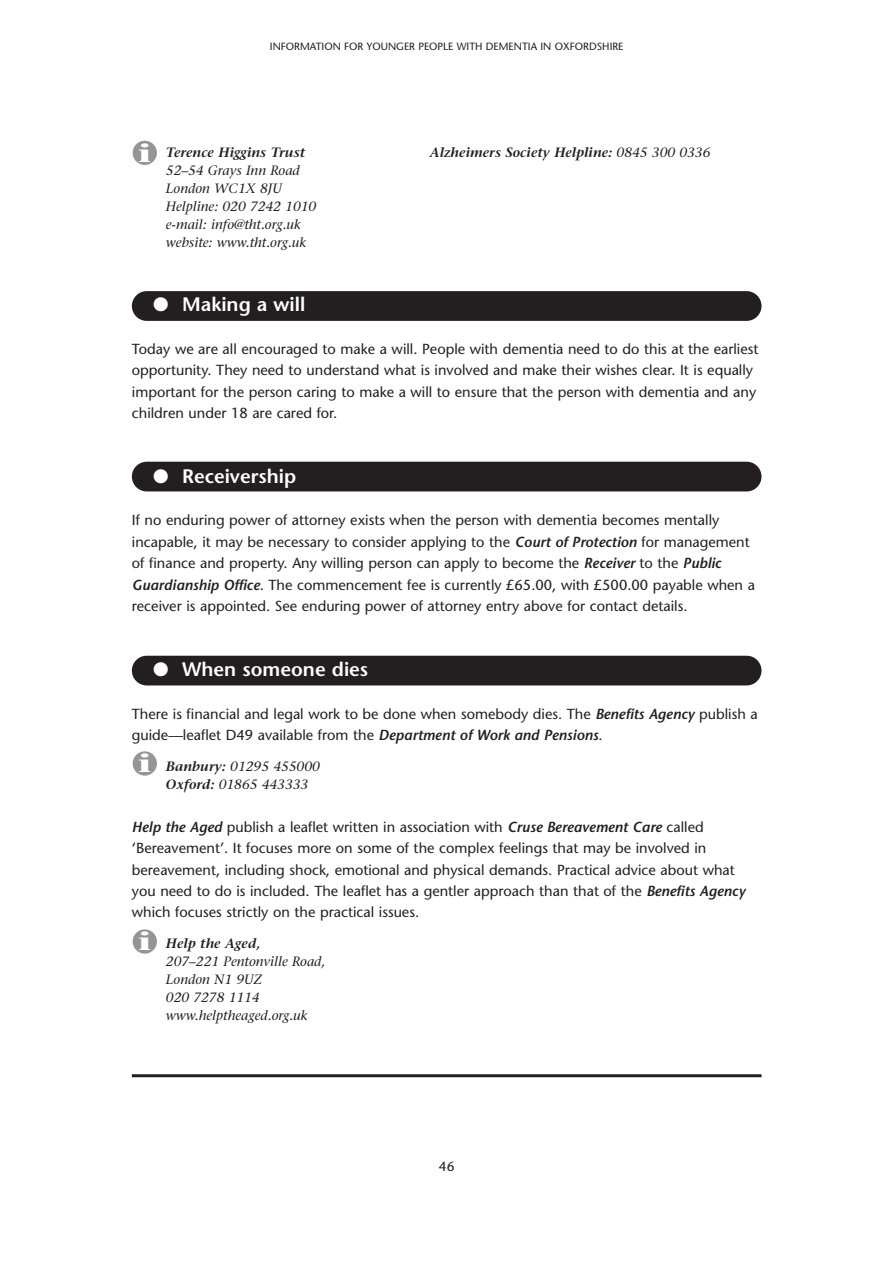
<style>
.page{position:relative;width:893px;height:1263px;background:#fff}
.page>*{position:absolute;margin:0;border:0;box-sizing:border-box;transform-origin:0 0}
.t1{font:700 27px "Times";color:#fff;scale:1.8 1}
.t2{font:600 19.5px "Stone Sans";color:#fff}
.t3{font:14.55px/21.5px "Stone Sans";color:#231f20}
.t4{font:italic 13.5px/18px "Stone Serif";color:#231f20}
.t5{font:italic 600 13.5px "Stone Serif";color:#231f20}
.t6{font:13.5px "Stone Sans";color:#231f20}
.t7{font:10.5px "Stone Sans";color:#231f20}
.s1{font-weight:400}
.s2{font-weight:600;font-style:italic}
.s3{font-weight:600}
</style>
<div class="page">
<hr style="left:132px;top:1074px;width:629px;height:3px;background:#231f20">
<div style="left:133px;top:141px;width:24px;height:24px;background:#939598;border-radius:50%"></div>
<div style="left:133px;top:751px;width:24px;height:25px;background:#939598;border-radius:50%"></div>
<div style="left:133px;top:929px;width:24px;height:25px;background:#939598;border-radius:50%"></div>
<div style="left:132px;top:291px;width:629px;height:30px;background:#231f20;border-radius:15px"></div>
<div style="left:132px;top:462px;width:629px;height:29px;background:#231f20;border-radius:15px"></div>
<div style="left:132px;top:656px;width:629px;height:29px;background:#231f20;border-radius:15px"></div>
<p class="t7" style="left:270px;top:43px;width:355px">INFORMATION FOR YOUNGER PEOPLE WITH DEMENTIA IN OXFORDSHIRE</p>
<h1 class="t1" style="left:138px;top:143px;width:9px">i</h1>
<p class="t5" style="left:166px;top:147px;width:141px">Terence Higgins Trust</p>
<p class="t5" style="left:429px;top:147px;width:282px">Alzheimers Society Helpline: <span class="s1">0845 300 0336</span></p>
<p class="t4" style="left:166px;top:162px;width:152px">52–54 Grays Inn Road<br>London WC1X 8JU<br>Helpline: 020 7242 1010 e-mail: info@tht.org.uk website: www.tht.org.uk</p>
<h2 class="t2" style="left:153px;top:297px;width:154px">● Making a will</h2>
<p class="t3" style="left:132px;top:340px;width:628px">Today we are all encouraged to make a will. People with dementia need to do this at the earliest opportunity. They need to understand what is involved and make their wishes clear. It is equally important for the person caring to make a will to ensure that the person with dementia and any children under 18 are cared for.</p>
<h2 class="t2" style="left:153px;top:468px;width:145px">● Receivership</h2>
<p class="t3" style="left:132px;top:511px;width:624px">If no enduring power of attorney exists when the person with dementia becomes mentally incapable, it may be necessary to consider applying to the <span class="s2">Court of Protection</span> for management of finance and property. Any willing person can apply to become the <span class="s2">Receiver</span> to the <span class="s2">Public Guardianship Office</span>. The commencement fee is currently £65.00, with £500.00 payable when a receiver is appointed. See enduring power of attorney entry above for contact details.</p>
<h2 class="t2" style="left:153px;top:661px;width:216px">● When someone dies</h2>
<p class="t3" style="left:132px;top:704px;width:627px">There is financial and legal work to be done when somebody dies. The <span class="s2">Benefits Agency</span> publish a guide—leaflet D49 available from the <span class="s2">Department of Work and Pensions</span>.</p>
<p class="t4" style="left:166px;top:758px;width:155px"><span class="s3">Banbury:</span> 01295 455000<br><span class="s3">Oxford:</span> 01865 443333</p>
<p class="t3" style="left:132px;top:817px;width:615px"><span class="s2">Help the Aged</span> publish a leaflet written in association with <span class="s2">Cruse Bereavement Care</span> called ‘Bereavement’. It focuses more on some of the complex feelings that may be involved in bereavement, including shock, emotional and physical demands. Practical advice about what you need to do is included. The leaflet has a gentler approach than that of the <span class="s2">Benefits Agency </span>which focuses strictly on the practical issues.</p>
<p class="t5" style="left:166px;top:938px;width:96px">Help the Aged,</p>
<p class="t4" style="left:166px;top:954px;width:161px">207–221 Pentonville Road,<br>London N1 9UZ<br>020 7278 1114 www.helptheaged.org.uk</p>
<h1 class="t1" style="left:138px;top:753px;width:9px">i</h1>
<h1 class="t1" style="left:138px;top:931px;width:9px">i</h1>
<p class="t6" style="left:439px;top:1161px;width:17px">46</p>
</div>
